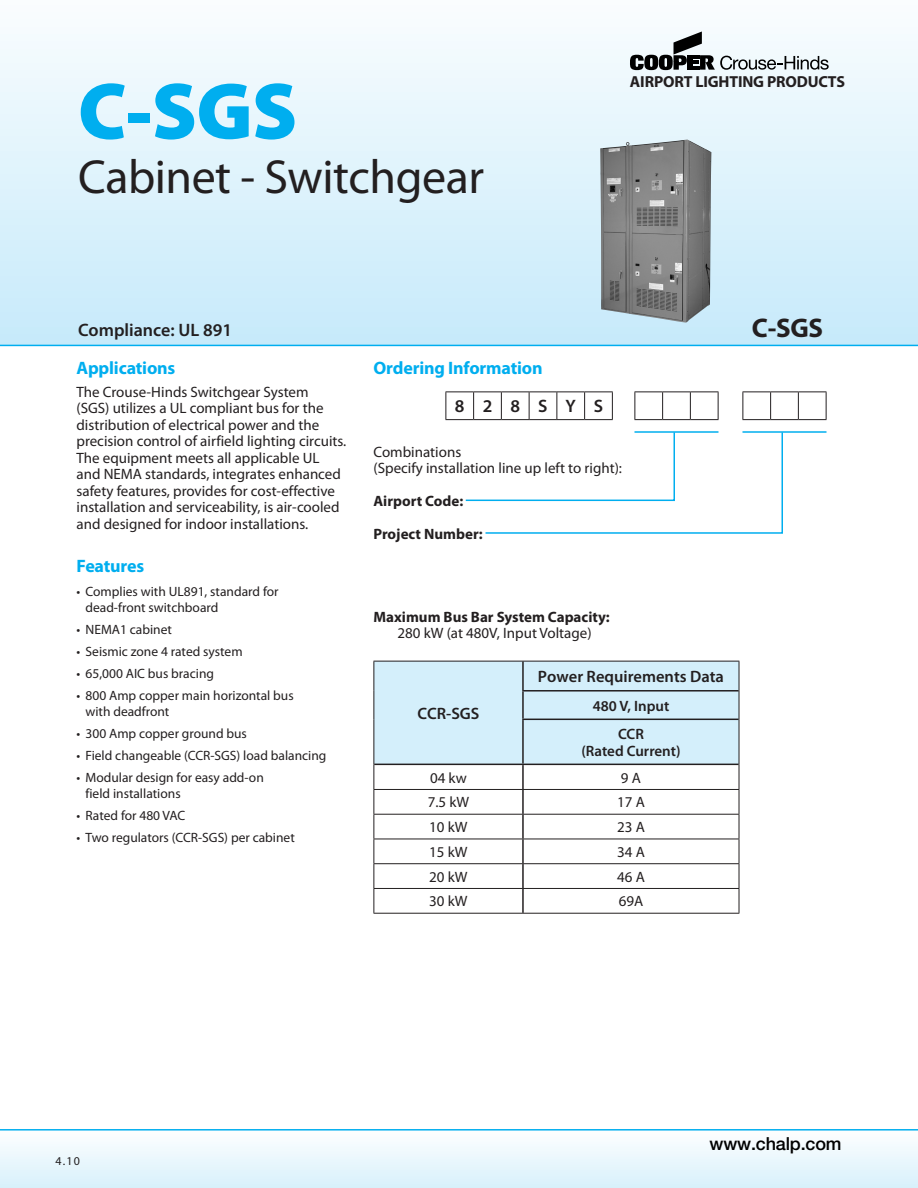
<style>
.page{position:relative;width:918px;height:1188px;background:#fff}
.page>*{position:absolute;margin:0;border:0;box-sizing:border-box;transform-origin:0 0}
.Header2{font:900 81px "Myriad Pro";color:#00aeef}
.SubHead{font:48px "Myriad Pro";letter-spacing:-.01em;color:#231f20}
.PartNumber{font:700 27px "Myriad Pro";color:#231f20}
.BodyHeader{font:700 18px "Myriad Pro";letter-spacing:-.01em;color:#00aeef}
.ProdDesc{font:600 18px "Myriad Pro";color:#231f20}
.t1{font:500 18px "Helvetica Neue";letter-spacing:-.01em;color:#000}
.SpiderInfo{font:600 18px "Myriad Pro";color:#231f20}
.TableTitle{font:600 16.5px "Myriad Pro";color:#231f20}
.t2{font:700 16.05px "Myriad Pro";letter-spacing:-.01em;color:#231f20}
.Body{font:15px/16.5px "Myriad Pro";color:#231f20}
.Body-2{font:700 15px "Myriad Pro";color:#231f20}
.TableRow{font:15px "Myriad Pro";color:#231f20}
.TableRowHeader{font:600 15px "Myriad Pro";color:#231f20}
.BulletCopy{font:13.5px/16.5px "Myriad Pro";color:#231f20}
.t3{font:12px "Myriad Pro";color:#231f20}
</style>
<div class="page">
<svg style="left:0;top:1129px;width:918px;height:59px"></svg>
<svg style="left:0;top:34px;width:918px;height:312px;background:#dcf2fb"></svg>
<svg style="left:374px;top:661px;width:366px;height:252px"></svg>
<hr style="left:374px;top:913px;width:149px;height:1px;background:#231f20">
<hr style="left:523px;top:913px;width:216px;height:1px;background:#231f20">
<hr style="left:522px;top:661px;width:2px;height:29px;background:#231f20">
<hr style="left:522px;top:690px;width:217px;height:2px;background:#231f20">
<hr style="left:522px;top:692px;width:2px;height:27px;background:#231f20">
<hr style="left:522px;top:719px;width:217px;height:1px;background:#231f20">
<hr style="left:522px;top:720px;width:2px;height:44px;background:#231f20">
<hr style="left:374px;top:764px;width:149px;height:1px;background:#231f20">
<hr style="left:523px;top:764px;width:216px;height:1px;background:#231f20">
<hr style="left:522px;top:765px;width:2px;height:24px;background:#231f20">
<hr style="left:522px;top:790px;width:2px;height:24px;background:#231f20">
<hr style="left:522px;top:815px;width:2px;height:24px;background:#231f20">
<hr style="left:522px;top:839px;width:2px;height:24px;background:#231f20">
<hr style="left:522px;top:864px;width:2px;height:24px;background:#231f20">
<hr style="left:522px;top:889px;width:2px;height:24px;background:#231f20">
<hr style="left:742px;top:431px;width:84px;height:2px;background:#00aeef">
<img style="left:600px;top:140px;width:111px;height:183px">
<svg style="left:446px;top:392px;width:167px;height:28px"></svg>
<svg style="left:634px;top:392px;width:85px;height:28px"></svg>
<svg style="left:742px;top:392px;width:85px;height:28px"></svg>
<svg style="left:465px;top:431px;width:319px;height:103px"></svg>
<svg style="left:630px;top:31px;width:199px;height:39px"></svg>
<p class="Header2" style="left:78px;top:65px;width:221px">C-SGS</p>
<p class="SubHead" style="left:78px;top:147px;width:408px">Cabinet - Switchgear</p>
<p class="t2" style="left:630px;top:71px;width:217px">AIRPORT LIGHTING PRODUCTS</p>
<p class="ProdDesc" style="left:78px;top:319px;width:156px">Compliance: UL 891</p>
<p class="PartNumber" style="left:752px;top:310px;width:73px">C-SGS</p>
<p class="BodyHeader" style="left:374px;top:356px;width:171px">Ordering Information</p>
<p class="SpiderInfo" style="left:455px;top:394px;width:11px">8</p>
<p class="SpiderInfo" style="left:483px;top:394px;width:11px">2</p>
<p class="SpiderInfo" style="left:510px;top:394px;width:11px">8</p>
<p class="SpiderInfo" style="left:538px;top:394px;width:11px">S</p>
<p class="SpiderInfo" style="left:566px;top:394px;width:12px">Y</p>
<p class="SpiderInfo" style="left:594px;top:394px;width:11px">S</p>
<p class="BodyHeader" style="left:76px;top:356px;width:100px">Applications</p>
<p class="Body" style="left:76px;top:383px;width:271px">The Crouse-Hinds Switchgear System<br>(SGS) utilizes a UL compliant bus for the distribution of electrical power and the precision control of airfield lighting circuits.<br>The equipment meets all applicable UL and NEMA standards, integrates enhanced safety features, provides for cost-effective installation and serviceability, is air-cooled and designed for indoor installations.</p>
<p class="BodyHeader" style="left:76px;top:554px;width:69px">Features</p>
<p class="BulletCopy" style="left:86px;top:583px;width:195px;text-indent:-9px">• Complies with UL891, standard for dead-front switchboard</p>
<p class="BulletCopy" style="left:76px;top:621px;width:97px">• NEMA1 cabinet</p>
<p class="BulletCopy" style="left:76px;top:643px;width:168px">• Seismic zone 4 rated system</p>
<p class="BulletCopy" style="left:76px;top:665px;width:139px">• 65,000 AIC bus bracing</p>
<p class="BulletCopy" style="left:86px;top:687px;width:210px;text-indent:-9px">• 800 Amp copper main horizontal bus with deadfront</p>
<p class="BulletCopy" style="left:76px;top:725px;width:172px">• 300 Amp copper ground bus</p>
<p class="BulletCopy" style="left:76px;top:747px;width:251px">• Field changeable (CCR-SGS) load balancing</p>
<p class="BulletCopy" style="left:86px;top:769px;width:180px;text-indent:-9px">• Modular design for easy add-on field installations</p>
<p class="BulletCopy" style="left:76px;top:807px;width:110px">• Rated for 480 VAC</p>
<p class="BulletCopy" style="left:76px;top:829px;width:220px">• Two regulators (CCR-SGS) per cabinet</p>
<p class="Body" style="left:374px;top:443px;width:89px">Combinations</p>
<p class="Body" style="left:374px;top:460px;width:250px">(Specify installation line up left to right):</p>
<p class="Body-2" style="left:374px;top:491px;width:91px">Airport Code:</p>
<p class="Body-2" style="left:374px;top:524px;width:111px">Project Number:</p>
<p class="Body-2" style="left:374px;top:607px;width:238px">Maximum Bus Bar System Capacity:</p>
<p class="Body" style="left:398px;top:625px;width:196px">280 kW (at 480V, Input Voltage)</p>
<p class="TableTitle" style="left:538px;top:666px;width:188px">Power Requirements Data</p>
<p class="TableRowHeader" style="left:593px;top:696px;width:78px">480 V, Input</p>
<p class="TableRowHeader" style="left:618px;top:725px;width:27px">CCR</p>
<p class="TableRowHeader" style="left:581px;top:741px;width:101px">(Rated Current)</p>
<p class="TableTitle" style="left:417px;top:703px;width:64px">CCR-SGS</p>
<p class="TableRow" style="left:430px;top:768px;width:38px">04 kw</p>
<p class="TableRow" style="left:621px;top:768px;width:22px">9A</p>
<p class="TableRow" style="left:428px;top:793px;width:43px">7.5 kW</p>
<p class="TableRow" style="left:617px;top:793px;width:29px">17 A</p>
<p class="TableRow" style="left:429px;top:818px;width:40px">10 kW</p>
<p class="TableRow" style="left:617px;top:818px;width:29px">23 A</p>
<p class="TableRow" style="left:429px;top:843px;width:40px">15 kW</p>
<p class="TableRow" style="left:617px;top:843px;width:29px">34 A</p>
<p class="TableRow" style="left:429px;top:867px;width:40px">20 kW</p>
<p class="TableRow" style="left:617px;top:867px;width:29px">46 A</p>
<p class="TableRow" style="left:429px;top:892px;width:40px">30 kW</p>
<p class="TableRow" style="left:619px;top:892px;width:26px">69A</p>
<p class="t3" style="left:55px;top:1154px;width:26px">4.10</p>
<p class="t1" style="left:710px;top:1133px;width:133px">www.chalp.com</p>
</div>
